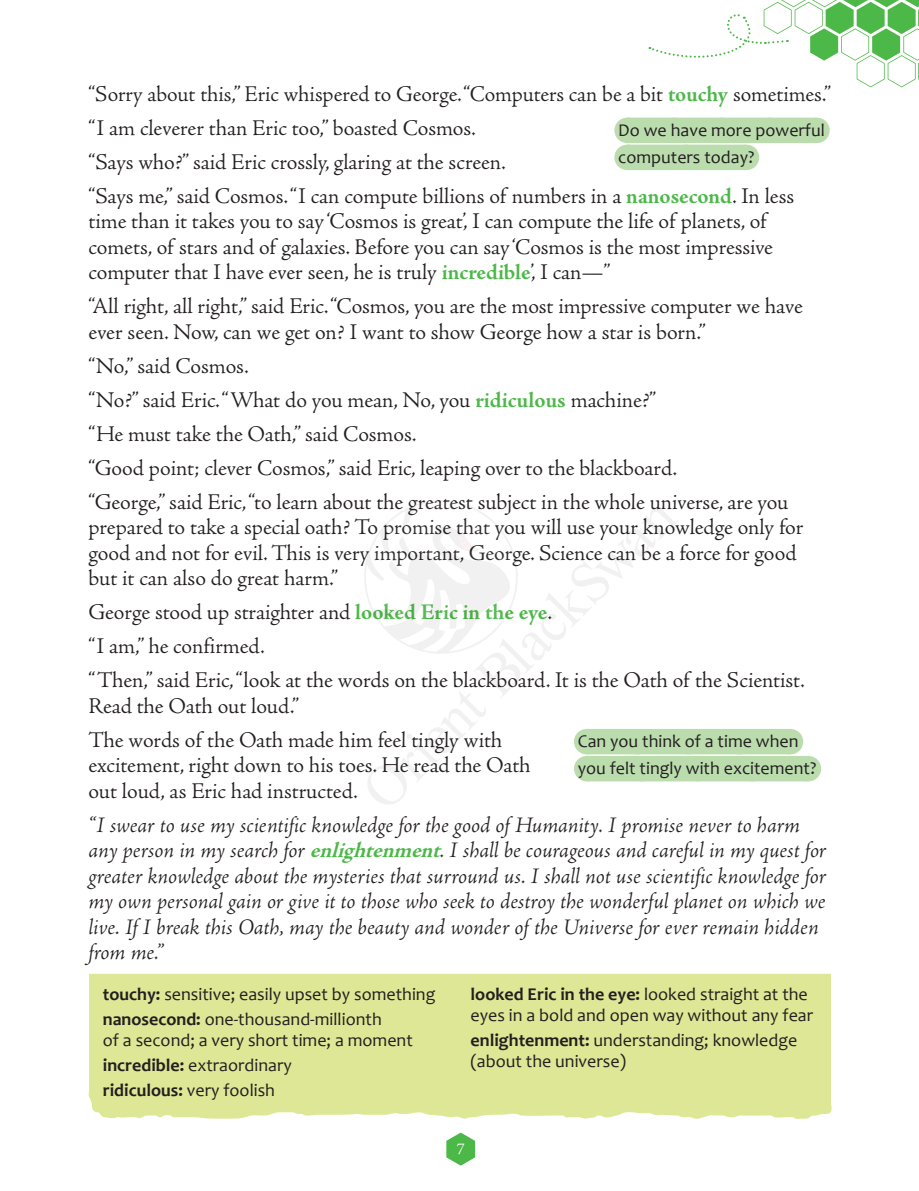
<style>
.page{position:relative;width:919px;height:1191px;background:#fff}
.page>*{position:absolute;margin:0;border:0;box-sizing:border-box;transform-origin:0 0}
.t1{font:58.5px "Times New Roman";color:#231f20}
.t2{font:300 22.5px/34px "Adobe Jenson Pro";letter-spacing:-.005em;color:#231f20}
.t3{font:italic 300 22.5px/25.5px "Adobe Jenson Pro";letter-spacing:-.005em;color:#231f20}
.t4{font:18px/25.2px "Candara";color:#231f20}
.t5{font:300 16.5px "Adobe Jenson Pro";color:#fff}
.s1{font-weight:700;color:#4cb848}
.s2{font-weight:700}
</style>
<div class="page">
<svg style="left:446px;top:1132px;width:29px;height:34px"></svg>
<div style="left:627px;top:118px;width:189px;height:25px;background:#bbddae"></div>
<svg style="left:816px;top:118px;width:1px;height:25px"></svg>
<div style="left:627px;top:145px;width:118px;height:25px;background:#bbddae"></div>
<svg style="left:674px;top:143px;width:96px;height:27px"></svg>
<div style="left:88px;top:974px;width:744px;height:145px;background:#dde795"></div>
<div style="left:586px;top:729px;width:203px;height:25px;background:#bbddae"></div>
<svg style="left:789px;top:729px;width:1px;height:25px"></svg>
<div style="left:586px;top:756px;width:221px;height:25px;background:#bbddae"></div>
<svg style="left:637px;top:754px;width:142px;height:2px"></svg>
<svg style="left:807px;top:756px;width:1px;height:25px"></svg>
<svg style="left:648px;top:0;width:271px;height:87px"></svg>
<svg style="left:364px;top:500px;width:154px;height:153px"></svg>
<svg style="left:453px;top:532px;width:26px;height:26px"></svg>
<p class="t2" style="left:88px;top:77px;width:744px">“Sorry about this,” Eric whispered to George. “Computers can be a bit <span class="s1">touchy</span> sometimes.” “I am cleverer than Eric too,” boasted Cosmos.<br>“Says who?” said Eric crossly, glaring at the screen.<br>“Says me,” said Cosmos. “I can compute billions of numbers in a <span class="s1">nanosecond</span>. In less</p>
<p class="t2" style="left:88px;top:209px;width:686px;line-height:25.5px">time than it takes you to say ‘Cosmos is great’, I can compute the life of planets, of comets, of stars and of galaxies. Before you can say ‘Cosmos is the most impressive computer that I have ever seen, he is truly <span class="s1">incredible</span>’, I can—”</p>
<p class="t2" style="left:88px;top:294px;width:715px;line-height:25.5px">“All right, all right,” said Eric. “Cosmos, you are the most impressive computer we have ever seen. Now, can we get on? I want to show George how a star is born.”</p>
<p class="t2" style="left:88px;top:349px;width:701px">“No,” said Cosmos.<br>“No?” said Eric. “What do you mean, No, you <span class="s1">ridiculous</span> machine?”<br>“He must take the Oath,” said Cosmos.<br>“Good point; clever Cosmos,” said Eric, leaping over to the blackboard.<br>“George,” said Eric, “to learn about the greatest subject in the whole universe, are you</p>
<p class="t2" style="left:88px;top:515px;width:716px;line-height:25.5px">prepared to take a special oath? To promise that you will use your knowledge only for good and not for evil. This is very important, George. Science can be a force for good but it can also do great harm.”</p>
<p class="t2" style="left:88px;top:596px;width:718px">George stood up straighter and <span class="s1">looked Eric in the eye</span>.<br>“I am,” he confirmed.<br>“Then,” said Eric, “look at the words on the blackboard. It is the Oath of the Scientist.</p>
<p class="t2" style="left:88px;top:689px;width:415px">Read the Oath out loud.”<br>The words of the Oath made him feel tingly with</p>
<p class="t2" style="left:88px;top:753px;width:443px;line-height:25.5px">excitement, right down to his toes. He read the Oath out loud, as Eric had instructed.</p>
<p class="t3" style="left:88px;top:813px;width:739px">“I swear to use my scientific knowledge for the good of Humanity. I promise never to harm any person in my search for <span class="s1">enlightenment</span>. I shall be courageous and careful in my quest for greater knowledge about the mysteries that surround us. I shall not use scientific knowledge for my own personal gain or give it to those who seek to destroy the wonderful planet on which we live. If I break this Oath, may the beauty and wonder of the Universe for ever remain hidden from me.”</p>
<p class="t4" style="left:618px;top:116px;width:208px;line-height:27px">Do we have more powerful computers today?</p>
<h1 class="t1" style="left:353px;top:781px;width:416px;rotate:-45deg">Orient BlackSwan</h1>
<p class="t4" style="left:577px;top:727px;width:240px;line-height:27px">Can you think of a time when you felt tingly with excitement?</p>
<p class="t4" style="left:103px;top:981px;width:334px"><span class="s2">touchy:</span> sensitive; easily upset by something <span class="s2">nanosecond:</span> one-thousand-millionth</p>
<p class="t4" style="left:103px;top:1027px;width:311px">of a second; a very short time; a moment <span class="s2">incredible:</span> extraordinary<br><span class="s2">ridiculous:</span> very foolish</p>
<p class="t4" style="left:470px;top:983px;width:344px;line-height:21px"><span class="s2">looked Eric in the eye:</span> looked straight at the eyes in a bold and open way without any fear</p>
<p class="t4" style="left:470px;top:1029px;width:328px;line-height:21px"><span class="s2">enlightenment:</span> understanding; knowledge (about the universe)</p>
<p class="t5" style="left:457px;top:1139px;width:9px">7</p>
</div>
